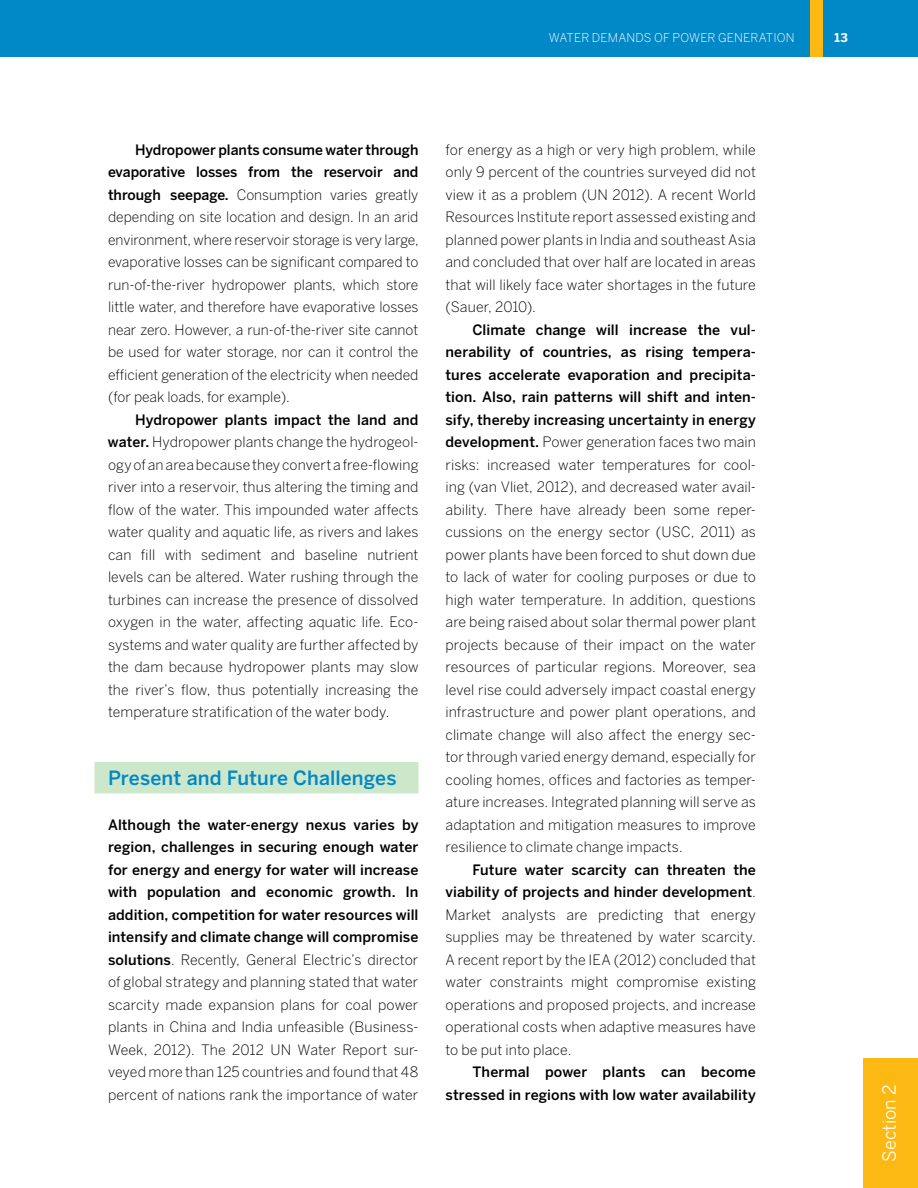
<style>
.page{position:relative;width:918px;height:1188px;background:#fff}
.page>*{position:absolute;margin:0;border:0;box-sizing:border-box;transform-origin:0 0}
.t1{font:500 19.5px "Benton Sans";letter-spacing:.005em;color:#0088c7}
.t2{font:18px "Benton Sans";color:#fff}
.t3{font:300 14.25px/22.5px "Benton Sans";letter-spacing:.005em;color:#000;text-align:justify}
.t4{font:500 14.25px/22.5px "Benton Sans";letter-spacing:.005em;color:#000;text-align:right}
.t5{font:300 12px "Benton Sans";letter-spacing:.02em;color:#fff}
.t6{font:700 12px "Benton Sans";color:#fff}
.s1{font-weight:500}
</style>
<div class="page">
<div style="left:0;top:0;width:918px;height:57px;background:#0088c7"></div>
<div style="left:863px;top:1058px;width:55px;height:130px;background:#fdb913"></div>
<div style="left:94px;top:762px;width:324px;height:32px;background:#cde7ca"></div>
<div style="left:811px;top:0;width:12px;height:57px;background:#fdb913"></div>
<p class="t5" style="left:549px;top:31px;width:19px">Water</p>
<p class="t5" style="left:592px;top:31px;width:18px">Demands</p>
<p class="t5" style="left:654px;top:31px;width:36px">of Power</p>
<p class="t5" style="left:718px;top:31px;width:16px">Generation</p>
<p class="t6" style="left:835px;top:31px;width:15px">13</p>
<p class="t3" style="left:108px;top:139px;width:312px;text-indent:27px"><span class="s1">Hydropower plants consume water through evaporative losses from the reservoir and through seepage.</span> Consumption varies greatly depending on site location and design. In an arid environment, where reservoir storage is very large, evaporative losses can be significant compared to run-of-the-river hydropower plants, which store little water, and therefore have evaporative losses near zero. However, a run-of-the-river site cannot be used for water storage, nor can it control the efficient generation of the electricity when needed (for peak loads, for example).</p>
<p class="t3" style="left:108px;top:409px;width:312px;text-indent:27px"><span class="s1">Hydropower plants impact the land and water.</span> Hydropower plants change the hydrogeol&shy;ogy of an area because they convert a free-flowing river into a reservoir, thus altering the timing and flow of the water. This impounded water affects water quality and aquatic life, as rivers and lakes can fill with sediment and baseline nutrient levels can be altered. Water rushing through the turbines can increase the presence of dissolved oxygen in the water, affecting aquatic life. Eco&shy;systems and water quality are further affected by the dam because hydropower plants may slow the river’s flow, thus potentially increasing the temperature stratification of the water body.</p>
<h1 class="t1" style="left:108px;top:766px;width:290px">Present and Future Challenges</h1>
<p class="t3" style="left:108px;top:814px;width:312px"><span class="s1">Although the water-energy nexus varies by region, challenges in securing enough water for energy and energy for water will increase with population and economic growth. In addition, competition for water resources will intensify and climate change will compromise solutions</span>. Recently, General Electric’s director of global strategy and planning stated that water scarcity made expansion plans for coal power plants in China and India unfeasible (Business-Week, 2012). The 2012 UN Water Report sur&shy;veyed more than 125 countries and found that 48 percent of nations rank the importance of water</p>
<p class="t3" style="left:445px;top:139px;width:312px">for energy as a high or very high problem, while only 9 percent of the countries surveyed did not view it as a problem (UN 2012). A recent World Resources Institute report assessed existing and planned power plants in India and southeast Asia and concluded that over half are located in areas that will likely face water shortages in the future (Sauer, 2010).</p>
<p class="t3" style="left:446px;top:319px;width:312px;text-indent:27px"><span class="s1">Climate change will increase the vul&shy;nerability of countries, as rising tempera&shy;tures accelerate evaporation and precipita&shy;tion. Also, rain patterns will shift and inten&shy;sify, thereby increasing uncertainty in energy development.</span> Power generation faces two main risks: increased water temperatures for cool&shy;ing (van Vliet, 2012), and decreased water avail&shy;ability. There have already been some reper&shy;cussions on the energy sector (USC, 2011) as power plants have been forced to shut down due to lack of water for cooling purposes or due to high water temperature. In addition, questions are being raised about solar thermal power plant projects because of their impact on the water resources of particular regions. Moreover, sea level rise could adversely impact coastal energy infrastructure and power plant operations, and climate change will also affect the energy sec&shy;tor through varied energy demand, especially for cooling homes, offices and factories as temper&shy;ature increases. Integrated planning will serve as adaptation and mitigation measures to improve resilience to climate change impacts.</p>
<p class="t3" style="left:446px;top:859px;width:312px;text-indent:27px"><span class="s1">Future water scarcity can threaten the viability of projects and hinder development</span>.<br>Market analysts are predicting that energy supplies may be threatened by water scarcity.<br>A recent report by the IEA (2012) concluded that water constraints might compromise existing operations and proposed projects, and increase operational costs when adaptive measures have to be put into place.</p>
<p class="t4" style="left:446px;top:1061px;width:312px">Thermal power plants can become stressed in regions with low water availability</p>
<p class="t2" style="left:879px;top:1162px;width:79px;rotate:-90deg">Section 2</p>
</div>
